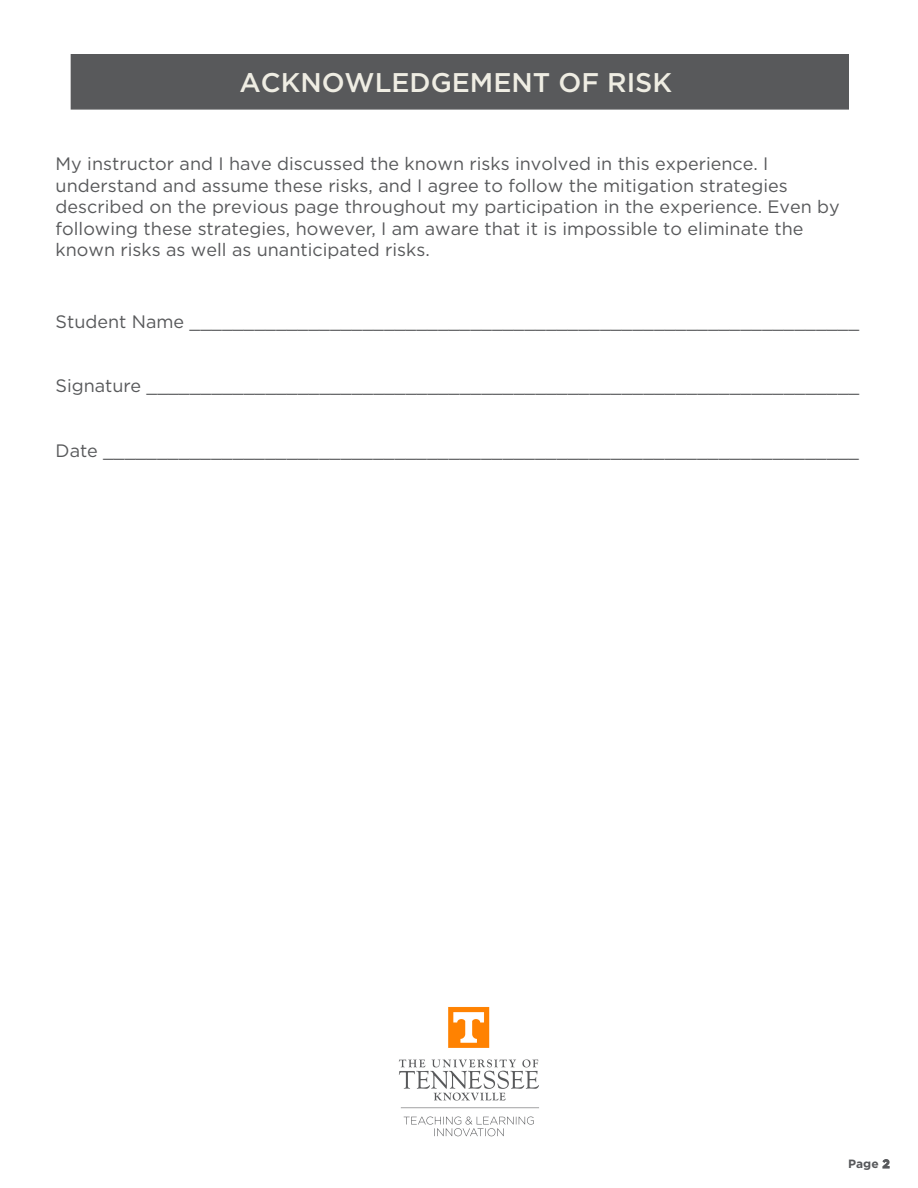
<style>
.page{position:relative;width:918px;height:1188px;background:#fff}
.page>*{position:absolute;margin:0;border:0;box-sizing:border-box;transform-origin:0 0}
.t1{font:500 27px "Gotham";color:#efede3}
.t2{font:18px/21.6px "Gotham";color:#58595b}
.t3{font:700 12px "Gotham";color:#57585b}
</style>
<div class="page">
<div style="left:71px;top:54px;width:778px;height:56px;background:#58595b;border:2px solid #58595b"></div>
<img style="left:398px;top:1007px;width:141px;height:130px">
<h1 class="t1" style="left:240px;top:64px;width:434px">ACKNOWLEDGEMENT OF RISK</h1>
<p class="t2" style="left:56px;top:152px;width:786px">My instructor and I have discussed the known risks involved in this experience. I understand and assume these risks, and I agree to follow the mitigation strategies described on the previous page throughout my participation in the experience. Even by following these strategies, however, I am aware that it is impossible to eliminate the known risks as well as unanticipated risks.</p>
<p class="t2" style="left:56px;top:310px;width:805px">Student Name ______________________________________________________________</p>
<p class="t2" style="left:56px;top:375px;width:805px">Signature __________________________________________________________________</p>
<p class="t2" style="left:56px;top:440px;width:805px">Date ______________________________________________________________________</p>
<p class="t3" style="left:848px;top:1156px;width:43px">Page 2</p>
</div>
